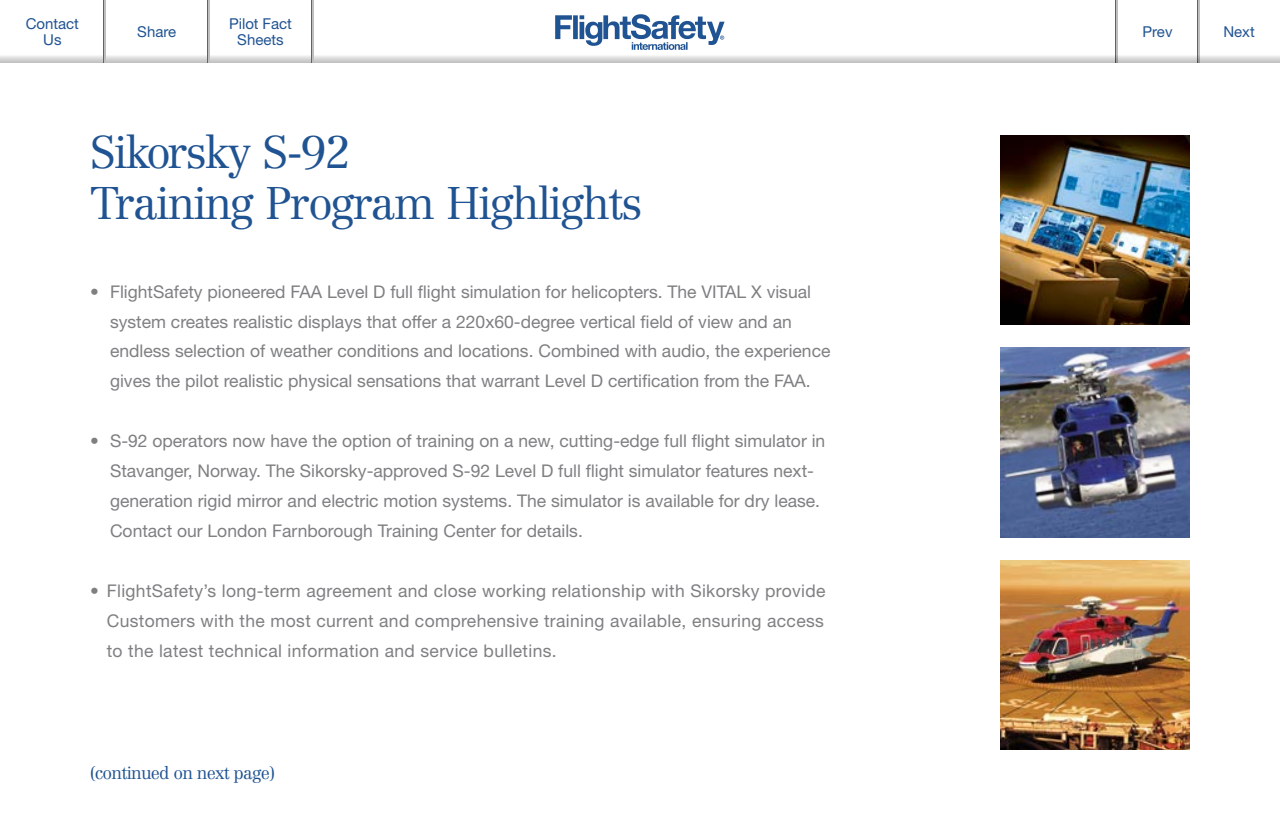
<style>
.page{position:relative;width:1280px;height:840px;background:#fff}
.page>*{position:absolute;margin:0;border:0;box-sizing:border-box;transform-origin:0 0}
.t1{font:300 45px/51.2px "Centennial";letter-spacing:-.04em;color:#205392}
.t2{font:17.5px/30px "Helvetica Neue";color:#7e7f81}
.t3{font:300 17.5px "Centennial";letter-spacing:-.04em;color:#205392}
.t4{font:15px/16.2px "Helvetica Neue";color:#205392;text-align:center}
</style>
<div class="page">
<hr style="left:1197px;top:0;width:1px;height:62px;background:#636363">
<hr style="left:1198px;top:0;width:2px;height:62px;background:#bfbfbf">
<hr style="left:1115px;top:0;width:2px;height:62px;background:#636363">
<hr style="left:1117px;top:0;width:1px;height:62px;background:#bfbfbf">
<svg style="left:555px;top:14px;width:170px;height:36px"></svg>
<svg style="left:0;top:54px;width:1280px;height:8px"></svg>
<hr style="left:104px;top:0;width:1px;height:62px;background:#636363">
<hr style="left:105px;top:0;width:1px;height:62px;background:#bfbfbf">
<hr style="left:207px;top:0;width:2px;height:62px;background:#636363">
<hr style="left:209px;top:0;width:1px;height:62px;background:#bfbfbf">
<hr style="left:311px;top:0;width:1px;height:62px;background:#636363">
<hr style="left:312px;top:0;width:2px;height:62px;background:#bfbfbf">
<img style="left:1000px;top:560px;width:190px;height:190px">
<img style="left:1000px;top:348px;width:190px;height:190px">
<img style="left:1000px;top:135px;width:190px;height:190px">
<p class="t4" style="left:26px;top:15px;width:55px">Contact<br>Us</p>
<p class="t4" style="left:137px;top:23px;width:40px">Share</p>
<p class="t4" style="left:229px;top:15px;width:64px">Pilot Fact<br>Sheets</p>
<p class="t4" style="left:1143px;top:23px;width:32px">Prev</p>
<p class="t4" style="left:1223px;top:23px;width:33px">Next</p>
<h1 class="t1" style="left:90px;top:126px;width:554px">Sikorsky S-92<br>Training Program Highlights</h1>
<p class="t2" style="left:110px;top:276px;width:722px;text-indent:-20px">• FlightSafety pioneered FAA Level D full flight simulation for helicopters. The VITAL X visual system creates realistic displays that offer a 220x60-degree vertical field of view and an endless selection of weather conditions and locations. Combined with audio, the experience gives the pilot realistic physical sensations that warrant Level D certification from the FAA.</p>
<p class="t2" style="left:110px;top:426px;width:717px;text-indent:-20px">• S-92 operators now have the option of training on a new, cutting-edge full flight simulator in Stavanger, Norway. The Sikorsky-approved S-92 Level D full flight simulator features next&shy;generation rigid mirror and electric motion systems. The simulator is available for dry lease.<br>Contact our London Farnborough Training Center for details.</p>
<p class="t2" style="left:107px;top:576px;width:720px;text-align:justify;text-indent:-17px">• FlightSafety’s long-term agreement and close working relationship with Sikorsky provide Customers with the most current and comprehensive training available, ensuring access to the latest technical information and service bulletins.</p>
<p class="t3" style="left:90px;top:763px;width:186px">(continued on next page)</p>
</div>
